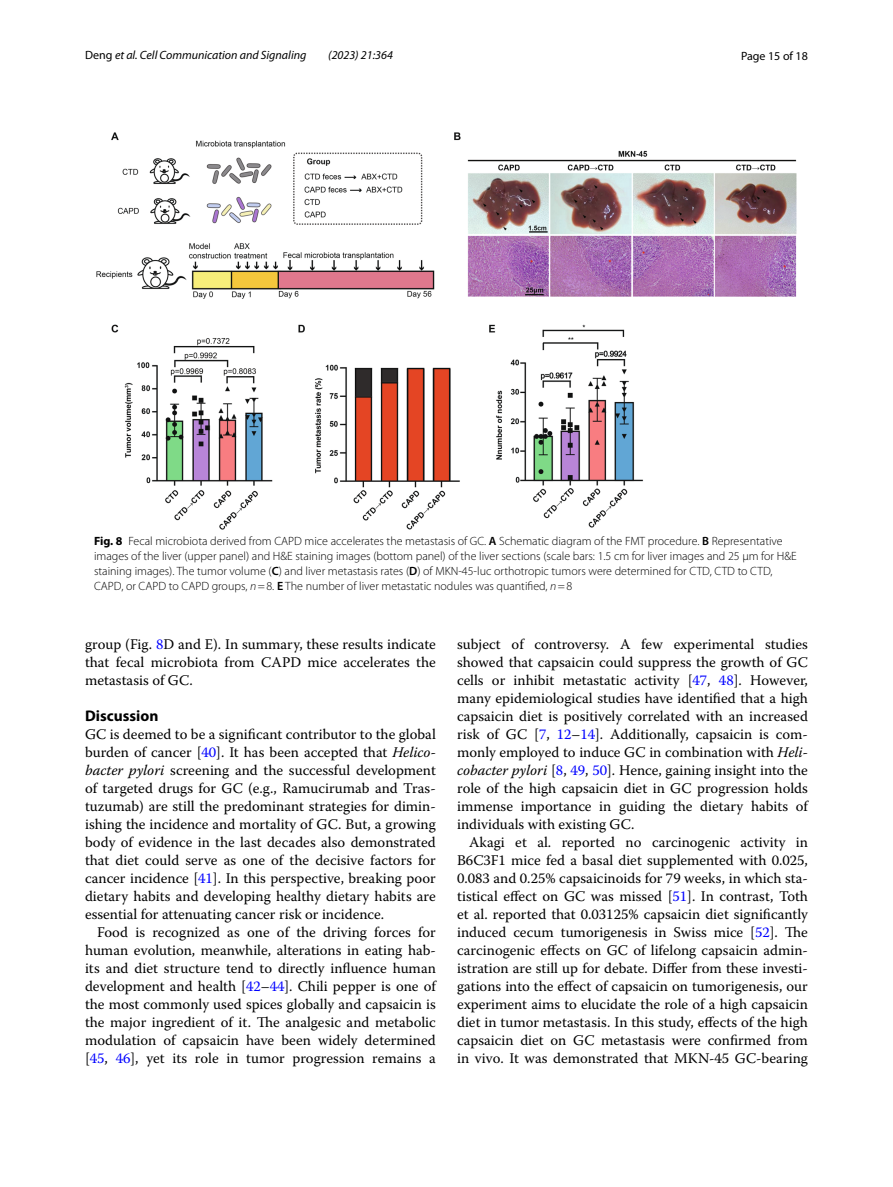
<style>
.page{position:relative;width:893px;height:1187px;background:#fff}
.page>*{position:absolute;margin:0;border:0;box-sizing:border-box;transform-origin:0 0}
.t1{font:700 15.45px "Myriad Pro";color:#000}
.t2{font:14.7px/18px "Warnock Pro";color:#000;text-align:justify}
.t3{font:300 12px/15px "Myriad Pro";color:#000}
.t4{font:italic 12px "Myriad Pro";color:#000}
.t5{font:12px "Myriad Pro";color:#000}
.s1{font-style:normal}
.s2{font-weight:700}
.s3{font-weight:600}
.s4{font-style:italic}
.s5{color:#00f}
</style>
<div class="page">
<img style="left:96px;top:133px;width:701px;height:396px">
<p class="t4" style="left:85px;top:48px;width:223px"><span class="s1">Deng</span> et al. Cell Communication and Signaling</p>
<p class="t4" style="left:328px;top:48px;width:66px">(2023) 21:364</p>
<p class="t5" style="left:741px;top:48px;width:68px">Page 15 of 18</p>
<p class="t3" style="left:94px;top:533px;width:704px"><span class="s2">Fig. 8</span> Fecal microbiota derived from CAPD mice accelerates the metastasis of GC. <span class="s3">A</span> Schematic diagram of the FMT procedure. <span class="s3">B</span> Representative images of the liver (upper panel) and H&amp;E staining images (bottom panel) of the liver sections (scale bars: 1.5 cm for liver images and 25 μm for H&amp;E staining images). The tumor volume (<span class="s3">C</span>) and liver metastasis rates (<span class="s3">D</span>) of MKN-45-luc orthotropic tumors were determined for CTD, CTD to CTD, CAPD, or CAPD to CAPD groups, <span class="s4">n</span>=8. <span class="s3">E</span> The number of liver metastatic nodules was quantified, <span class="s4">n</span>=8</p>
<p class="t2" style="left:85px;top:635px;width:352px">group (Fig. <span class="s5">8</span>D and E). In summary, these results indicate that fecal microbiota from CAPD mice accelerates the metastasis of GC.</p>
<p class="t1" style="left:85px;top:705px;width:75px">Discussion</p>
<p class="t2" style="left:85px;top:725px;width:352px">GC is deemed to be a significant contributor to the global burden of cancer [<span class="s5">40</span>]. It has been accepted that <span class="s4">Helico&shy;bacter pylori</span> screening and the successful development of targeted drugs for GC (e.g., Ramucirumab and Tras&shy;tuzumab) are still the predominant strategies for dimin&shy;ishing the incidence and mortality of GC. But, a growing body of evidence in the last decades also demonstrated that diet could serve as one of the decisive factors for cancer incidence [<span class="s5">41</span>]. In this perspective, breaking poor dietary habits and developing healthy dietary habits are essential for attenuating cancer risk or incidence.</p>
<p class="t2" style="left:85px;top:923px;width:352px;text-indent:12px">Food is recognized as one of the driving forces for human evolution, meanwhile, alterations in eating hab&shy;its and diet structure tend to directly influence human development and health [<span class="s5">42</span>–<span class="s5">44</span>]. Chili pepper is one of the most commonly used spices globally and capsaicin is the major ingredient of it. The analgesic and metabolic modulation of capsaicin have been widely determined [<span class="s5">45</span>, <span class="s5">46</span>], yet its role in tumor progression remains a</p>
<p class="t2" style="left:457px;top:635px;width:352px">subject of controversy. A few experimental studies showed that capsaicin could suppress the growth of GC cells or inhibit metastatic activity [<span class="s5">47</span>, <span class="s5">48</span>]. However, many epidemiological studies have identified that a high capsaicin diet is positively correlated with an increased risk of GC [<span class="s5">7</span>, <span class="s5">12</span>–<span class="s5">14</span>]. Additionally, capsaicin is com&shy;monly employed to induce GC in combination with <span class="s4">Heli&shy;cobacter pylori</span> [<span class="s5">8</span>, <span class="s5">49</span>, <span class="s5">50</span>]. Hence, gaining insight into the role of the high capsaicin diet in GC progression holds immense importance in guiding the dietary habits of individuals with existing GC.</p>
<p class="t2" style="left:457px;top:833px;width:352px;text-indent:12px">Akagi et al. reported no carcinogenic activity in B6C3F1 mice fed a basal diet supplemented with 0.025, 0.083 and 0.25% capsaicinoids for 79 weeks, in which sta&shy;tistical effect on GC was missed [<span class="s5">51</span>]. In contrast, Toth et al. reported that 0.03125% capsaicin diet significantly induced cecum tumorigenesis in Swiss mice [<span class="s5">52</span>]. The carcinogenic effects on GC of lifelong capsaicin admin&shy;istration are still up for debate. Differ from these investi&shy;gations into the effect of capsaicin on tumorigenesis, our experiment aims to elucidate the role of a high capsaicin diet in tumor metastasis. In this study, effects of the high capsaicin diet on GC metastasis were confirmed from in vivo. It was demonstrated that MKN-45 GC-bearing</p>
</div>
